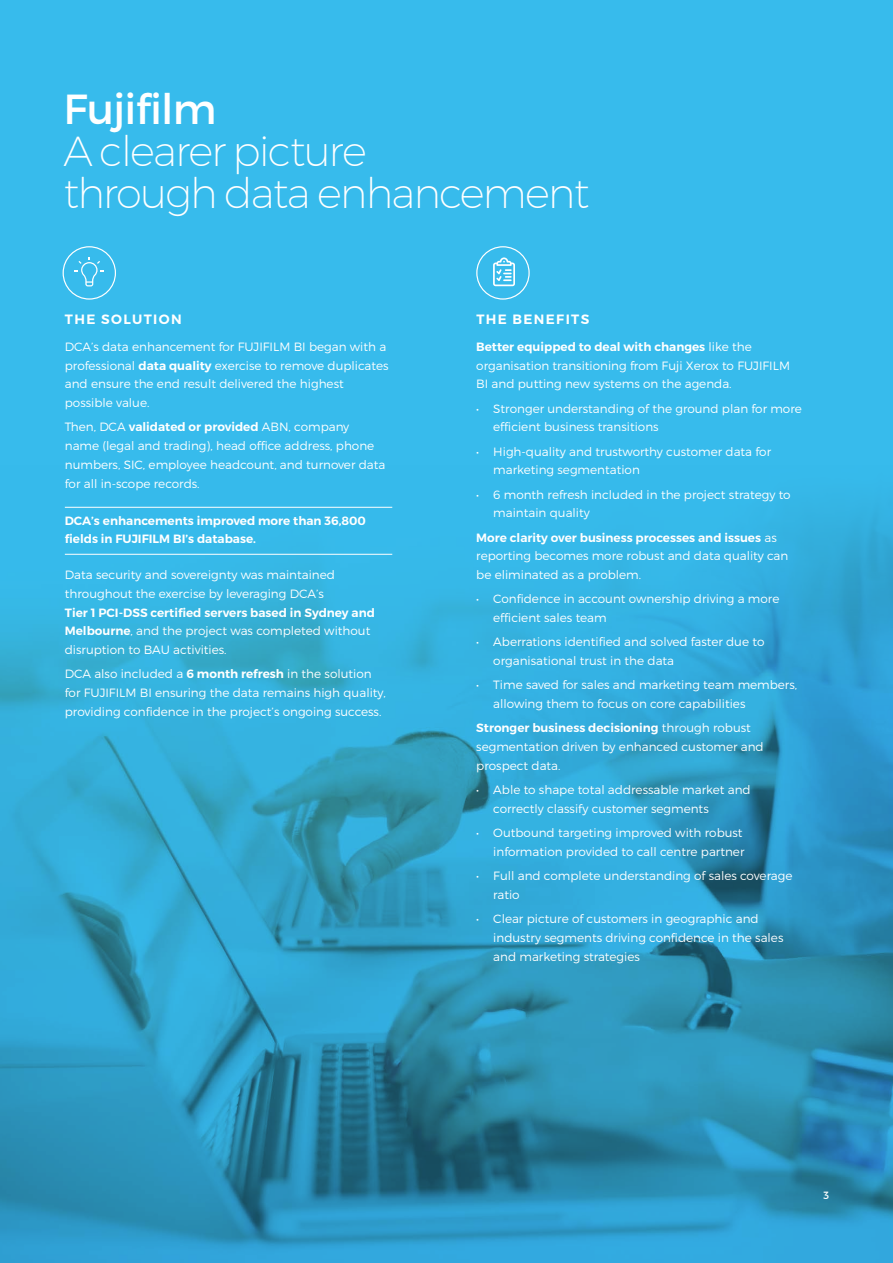
<style>
.page{position:relative;width:893px;height:1263px;background:#37bbec}
.page>*{position:absolute;margin:0;border:0;box-sizing:border-box;transform-origin:0 0}
.t1{font:200 42px/42px "Montserrat";letter-spacing:-.04em;color:#fff}
.t2{font:42px "Montserrat";letter-spacing:-.02em;color:#fff}
.t3{font:600 13.5px "Montserrat";letter-spacing:.1em;color:#fff}
.t4{font:300 12px/18.8px "Montserrat";color:#fff}
.t5{font:600 12px/18.8px "Montserrat";color:#fff}
.t6{font:10.5px "Montserrat";color:#fff}
.s1{font-weight:600}
</style>
<div class="page">
<img style="left:0;top:506px;width:893px;height:757px">
<hr style="left:65px;top:507px;width:327px;height:1px;background:#fff">
<hr style="left:65px;top:554px;width:327px;height:1px;background:#fff">
<div style="left:63px;top:246px;width:53px;height:54px;border:1px solid #fff;border-radius:50%"></div>
<svg style="left:75px;top:257px;width:29px;height:29px"></svg>
<div style="left:476px;top:246px;width:54px;height:54px;border:1px solid #fff;border-radius:50%"></div>
<svg style="left:493px;top:257px;width:22px;height:29px"></svg>
<h1 class="t2" style="left:63px;top:83px;width:155px">Fujifilm</h1>
<h1 class="t1" style="left:63px;top:129px;width:527px">A clearer picture<br>through data enhancement</h1>
<p class="t3" style="left:65px;top:310px;width:118px">THE SOLUTION</p>
<p class="t4" style="left:65px;top:337px;width:325px">DCA’s data enhancement for FUJIFILM BI began with a professional <span class="s1">data quality</span> exercise to remove duplicates and ensure the end result delivered the highest possible value.</p>
<p class="t4" style="left:65px;top:417px;width:322px">Then, DCA <span class="s1">validated or provided</span> ABN, company name (legal and trading), head office address, phone numbers, SIC, employee headcount, and turnover data for all in-scope records.</p>
<p class="t5" style="left:65px;top:511px;width:303px">DCA’s enhancements improved more than 36,800 fields in FUJIFILM BI’s database.</p>
<p class="t4" style="left:65px;top:565px;width:272px">Data security and sovereignty was maintained throughout the exercise by leveraging DCA’s</p>
<p class="t4" style="left:65px;top:603px;width:312px"><span class="s1">Tier 1 PCI-DSS certified servers based in Sydney and<br>Melbourne</span>, and the project was completed without disruption to BAU activities.</p>
<p class="t4" style="left:65px;top:664px;width:323px">DCA also included a <span class="s1">6 month refresh</span> in the solution for FUJIFILM BI ensuring the data remains high quality, providing confidence in the project’s ongoing success.</p>
<p class="t3" style="left:476px;top:310px;width:114px">THE BENEFITS</p>
<p class="t4" style="left:476px;top:337px;width:315px"><span class="s1">Better equipped to deal with changes</span> like the organisation transitioning from Fuji Xerox to FUJIFILM<br>BI and putting new systems on the agenda.</p>
<p class="t4" style="left:493px;top:399px;width:310px;text-indent:-17px">• Stronger understanding of the ground plan for more efficient business transitions</p>
<p class="t4" style="left:493px;top:442px;width:279px;text-indent:-17px">• High-quality and trustworthy customer data for marketing segmentation</p>
<p class="t4" style="left:493px;top:485px;width:299px;text-indent:-17px">• 6 month refresh included in the project strategy to maintain quality</p>
<p class="t4" style="left:476px;top:528px;width:314px"><span class="s1">More clarity over business processes and issues</span> as reporting becomes more robust and data quality can be eliminated as a problem.</p>
<p class="t4" style="left:493px;top:589px;width:288px;text-indent:-17px">• Confidence in account ownership driving a more efficient sales team</p>
<p class="t4" style="left:493px;top:632px;width:273px;text-indent:-17px">• Aberrations identified and solved faster due to organisational trust in the data</p>
<p class="t4" style="left:493px;top:676px;width:305px;text-indent:-17px">• Time saved for sales and marketing team members, allowing them to focus on core capabilities</p>
<p class="t4" style="left:476px;top:719px;width:289px"><span class="s1">Stronger business decisioning</span> through robust segmentation driven by enhanced customer and prospect data.</p>
<p class="t4" style="left:493px;top:780px;width:259px;text-indent:-17px">• Able to shape total addressable market and correctly classify customer segments</p>
<p class="t4" style="left:476px;top:823px;width:270px;text-align:right">• Outbound targeting improved with robust information provided to call centre partner</p>
<p class="t4" style="left:493px;top:866px;width:301px;text-indent:-17px">• Full and complete understanding of sales coverage ratio</p>
<p class="t4" style="left:493px;top:909px;width:292px;text-indent:-17px">• Clear picture of customers in geographic and industry segments driving confidence in the sales and marketing strategies</p>
<p class="t6" style="left:823px;top:1189px;width:7px">3</p>
</div>
